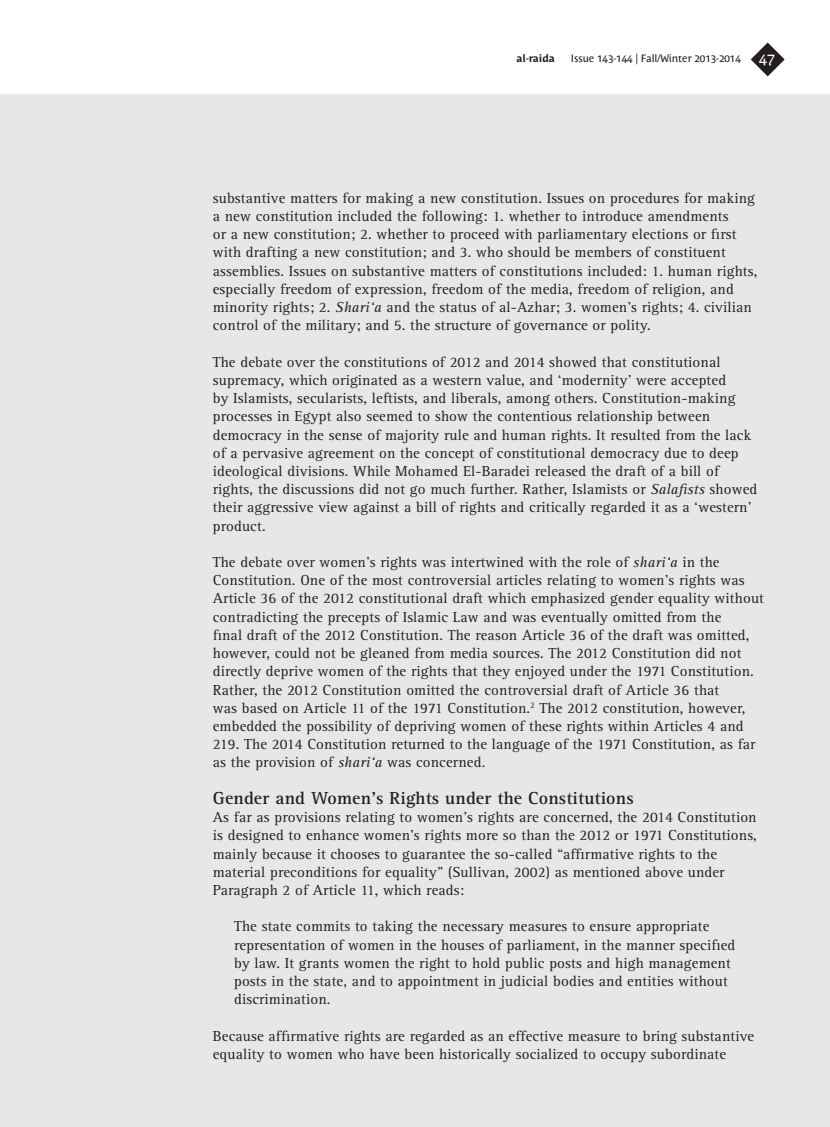
<style>
.page{position:relative;width:830px;height:1127px;background:#fff}
.page>*{position:absolute;margin:0;border:0;box-sizing:border-box;transform-origin:0 0}
.Endnote_Text{font:700 18px "Rotis Serif";letter-spacing:.01em;color:#231f20}
.Endnote_Text-2{font:15px/18.1px "Rotis Serif";letter-spacing:.01em;color:#231f20}
.t1{font:10.5px "Costa Ptf";color:#231f20}
.t2{font:700 10.5px "Costa Ptf";color:#231f20}
.s1{font-size:15px;color:#fff}
.s2{font-style:italic}
</style>
<div class="page">
<div style="left:0;top:95px;width:829px;height:1032px;background:#e6e7e9"></div>
<svg style="left:750px;top:43px;width:34px;height:33px"></svg>
<p class="t2" style="left:516px;top:52px;width:40px">al-raida</p>
<p class="t1" style="left:570px;top:52px;width:205px">Issue 143-144 | Fall/Winter 2013-2014 <span class="s1">47</span></p>
<p class="Endnote_Text-2" style="left:213px;top:189px;width:546px">substantive matters for making a new constitution. Issues on procedures for making a new constitution included the following: 1. whether to introduce amendments<br>or a new constitution; 2. whether to proceed with parliamentary elections or first with drafting a new constitution; and 3. who should be members of constituent assemblies. Issues on substantive matters of constitutions included: 1. human rights, especially freedom of expression, freedom of the media, freedom of religion, and minority rights; 2. <span class="s2">Shari‘a</span> and the status of al-Azhar; 3. women’s rights; 4. civilian control of the military; and 5. the structure of governance or polity.</p>
<p class="Endnote_Text-2" style="left:213px;top:353px;width:545px">The debate over the constitutions of 2012 and 2014 showed that constitutional supremacy, which originated as a western value, and ‘modernity’ were accepted<br>by Islamists, secularists, leftists, and liberals, among others. Constitution-making processes in Egypt also seemed to show the contentious relationship between democracy in the sense of majority rule and human rights. It resulted from the lack of a pervasive agreement on the concept of constitutional democracy due to deep ideological divisions. While Mohamed El-Baradei released the draft of a bill of rights, the discussions did not go much further. Rather, Islamists or <span class="s2">Salafists</span> showed their aggressive view against a bill of rights and critically regarded it as a ‘western’ product.</p>
<p class="Endnote_Text-2" style="left:213px;top:553px;width:552px">The debate over women’s rights was intertwined with the role of <span class="s2">shari‘a</span> in the Constitution. One of the most controversial articles relating to women’s rights was Article 36 of the 2012 constitutional draft which emphasized gender equality without contradicting the precepts of Islamic Law and was eventually omitted from the<br>final draft of the 2012 Constitution. The reason Article 36 of the draft was omitted, however, could not be gleaned from media sources. The 2012 Constitution did not directly deprive women of the rights that they enjoyed under the 1971 Constitution.<br>Rather, the 2012 Constitution omitted the controversial draft of Article 36 that<br>was based on Article 11 of the 1971 Constitution.<sup>2</sup> The 2012 constitution, however, embedded the possibility of depriving women of these rights within Articles 4 and 219. The 2014 Constitution returned to the language of the 1971 Constitution, as far as the provision of <span class="s2">shari‘a</span> was concerned.</p>
<p class="Endnote_Text" style="left:213px;top:787px;width:422px">Gender and Women’s Rights under the Constitutions</p>
<p class="Endnote_Text-2" style="left:213px;top:808px;width:545px">As far as provisions relating to women’s rights are concerned, the 2014 Constitution is designed to enhance women’s rights more so than the 2012 or 1971 Constitutions, mainly because it chooses to guarantee the so-called “affirmative rights to the material preconditions for equality” (Sullivan, 2002) as mentioned above under Paragraph 2 of Article 11, which reads:</p>
<p class="Endnote_Text-2" style="left:234px;top:918px;width:502px">The state commits to taking the necessary measures to ensure appropriate representation of women in the houses of parliament, in the manner specified by law. It grants women the right to hold public posts and high management posts in the state, and to appointment in judicial bodies and entities without discrimination.</p>
<p class="Endnote_Text-2" style="left:213px;top:1027px;width:542px">Because affirmative rights are regarded as an effective measure to bring substantive equality to women who have been historically socialized to occupy subordinate</p>
</div>
